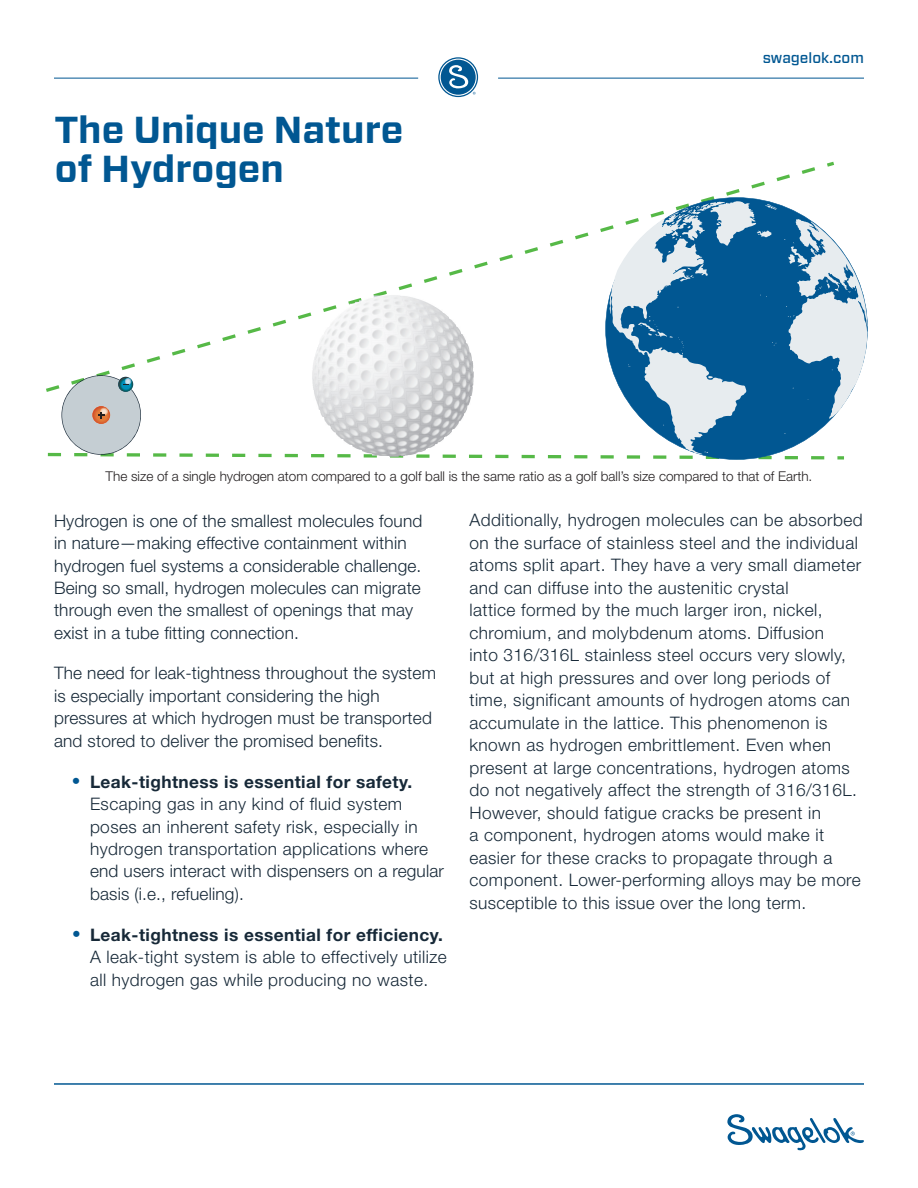
<style>
.page{position:relative;width:918px;height:1188px;background:#fff}
.page>*{position:absolute;margin:0;border:0;box-sizing:border-box;transform-origin:0 0}
.t1{font:700 37.5px/39px "Forza";color:#015792}
.t2{font:300 17.25px/22.5px "Helvetica Neue LT Std";letter-spacing:.025em;color:#172938}
.t3{font:500 15px "Forza";color:#015792}
.t4{font:300 13.5px "Helvetica Neue LT Std";color:#231f20}
.s1{color:#015792}
.s2{font-weight:700}
</style>
<div class="page">
<hr style="left:54px;top:78px;width:364px;height:1px;background:#015792">
<hr style="left:498px;top:78px;width:366px;height:1px;background:#015792">
<div style="left:438px;top:57px;width:40px;height:40px;border:1px solid #015792;border-radius:50%"></div>
<svg style="left:441px;top:60px;width:35px;height:35px"></svg>
<svg style="left:727px;top:1114px;width:137px;height:37px"></svg>
<hr style="left:54px;top:1084px;width:810px;height:1px;background:#015792">
<svg style="left:46px;top:167px;width:769px;height:225px"></svg>
<svg style="left:827px;top:162px;width:7px;height:5px"></svg>
<svg style="left:601px;top:455px;width:4px;height:4px"></svg>
<svg style="left:574px;top:455px;width:13px;height:3px"></svg>
<svg style="left:548px;top:455px;width:13px;height:3px"></svg>
<svg style="left:522px;top:455px;width:13px;height:3px"></svg>
<svg style="left:495px;top:455px;width:13px;height:3px"></svg>
<hr style="left:258px;top:454px;width:14px;height:3px;background:#56b947">
<svg style="left:232px;top:454px;width:13px;height:3px"></svg>
<svg style="left:206px;top:454px;width:13px;height:3px"></svg>
<svg style="left:179px;top:453px;width:14px;height:4px"></svg>
<svg style="left:153px;top:453px;width:13px;height:4px"></svg>
<hr style="left:127px;top:453px;width:13px;height:4px;background:#a4d99c">
<svg style="left:48px;top:375px;width:93px;height:81px"></svg>
<svg style="left:285px;top:296px;width:199px;height:162px"></svg>
<svg style="left:605px;top:197px;width:263px;height:263px"></svg>
<svg style="left:610px;top:201px;width:257px;height:253px;fill:#055992"></svg>
<img style="left:318px;top:295px;width:138px;height:122px">
<img style="left:312px;top:355px;width:6px;height:55px">
<p class="t1" style="left:55px;top:111px;width:350px">The Unique Nature of Hydrogen</p>
<p class="t3" style="left:763px;top:47px;width:103px">swagelok.com</p>
<p class="t4" style="left:106px;top:468px;width:708px">The size of a single hydrogen atom compared to a golf ball is the same ratio as a golf ball’s size compared to that of Earth.</p>
<p class="t2" style="left:54px;top:509px;width:370px">Hydrogen is one of the smallest molecules found in nature—making effective containment within hydrogen fuel systems a considerable challenge.<br>Being so small, hydrogen molecules can migrate through even the smallest of openings that may exist in a tube fitting connection.</p>
<p class="t2" style="left:54px;top:662px;width:384px">The need for leak-tightness throughout the system is especially important considering the high pressures at which hydrogen must be transported and stored to deliver the promised benefits.</p>
<p class="t2" style="left:90px;top:770px;width:355px;text-indent:-18px"><span class="s1">•</span> <span class="s2">Leak-tightness is essential for safety.<br></span>Escaping gas in any kind of fluid system poses an inherent safety risk, especially in hydrogen transportation applications where end users interact with dispensers on a regular basis (i.e., refueling).</p>
<p class="t2" style="left:90px;top:923px;width:358px;text-indent:-18px"><span class="s1">•</span> <span class="s2">Leak-tightness is essential for efficiency.<br></span>A leak-tight system is able to effectively utilize all hydrogen gas while producing no waste.</p>
<p class="t2" style="left:470px;top:509px;width:395px">Additionally, hydrogen molecules can be absorbed on the surface of stainless steel and the individual atoms split apart. They have a very small diameter and can diffuse into the austenitic crystal<br>lattice formed by the much larger iron, nickel, chromium, and molybdenum atoms. Diffusion<br>into 316/316L stainless steel occurs very slowly, but at high pressures and over long periods of time, significant amounts of hydrogen atoms can accumulate in the lattice. This phenomenon is known as hydrogen embrittlement. Even when present at large concentrations, hydrogen atoms do not negatively affect the strength of 316/316L.<br>However, should fatigue cracks be present in<br>a component, hydrogen atoms would make it easier for these cracks to propagate through a component. Lower-performing alloys may be more susceptible to this issue over the long term.</p>
</div>
